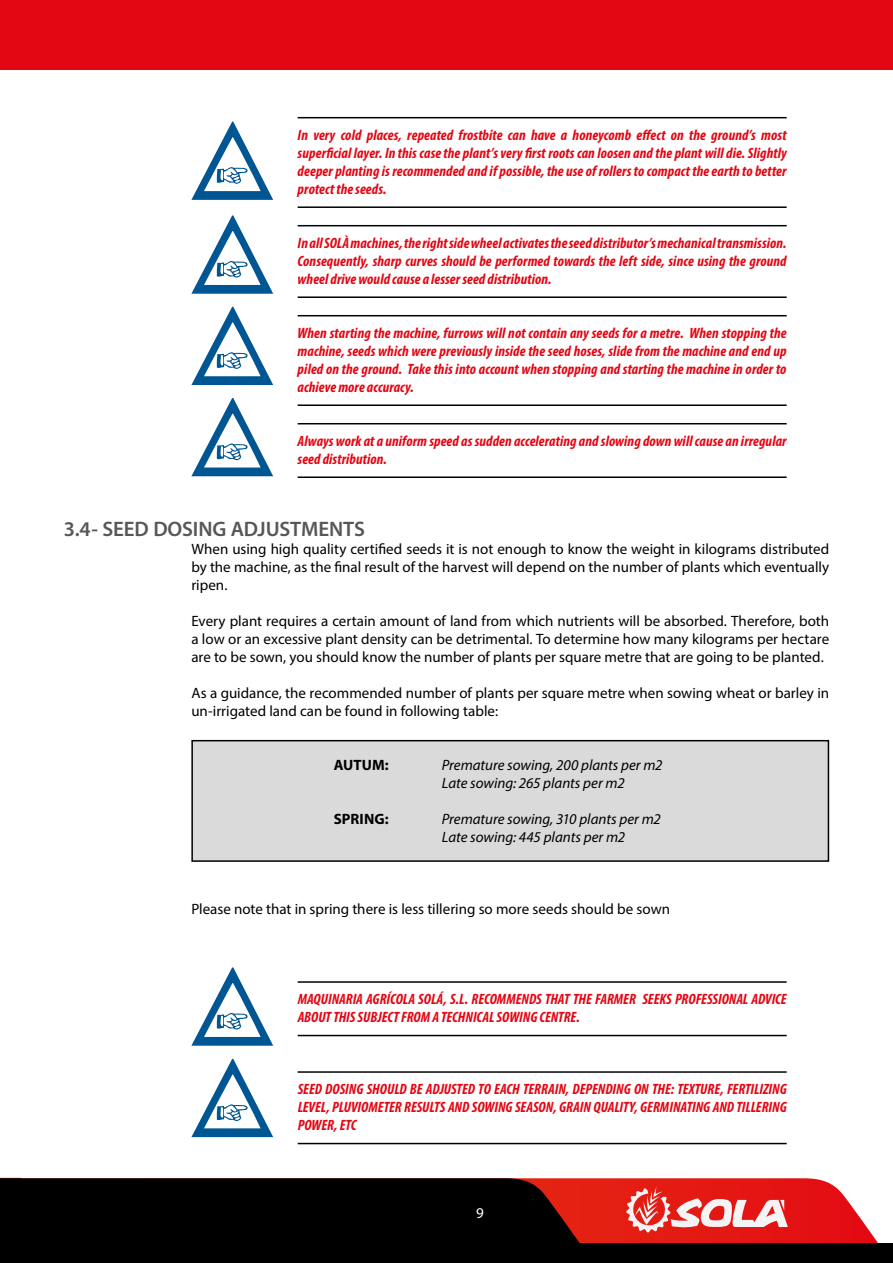
<style>
.page{position:relative;width:893px;height:1263px;background:#fff}
.page>*{position:absolute;margin:0;border:0;box-sizing:border-box;transform-origin:0 0}
.t1{font:600 21px "Myriad Pro";letter-spacing:-.005em;color:#575756}
.t2{font:italic 700 condensed 15px/18px "Myriad Pro";color:#e30613;text-align:justify}
.t3{font:15px/18px "Myriad Pro";color:#000;text-align:justify}
.t4{font:italic 15px/18px "Myriad Pro";letter-spacing:-.005em;color:#000}
.t5{font:700 15px "Myriad Pro";color:#000}
.t6{font:15px "Myriad Pro";color:#fff}
</style>
<div class="page">
<svg style="left:588px;top:1178px;width:290px;height:65px;background:#e73734"></svg>
<div style="left:0;top:1178px;width:588px;height:65px;background:#000"></div>
<svg style="left:626px;top:1186px;width:162px;height:46px"></svg>
<div style="left:0;top:1243px;width:893px;height:20px;background:#000"></div>
<div style="left:0;top:0;width:893px;height:70px;background:#e30613"></div>
<svg style="left:191px;top:122px;width:82px;height:78px"></svg>
<svg style="left:191px;top:215px;width:82px;height:79px"></svg>
<svg style="left:191px;top:307px;width:82px;height:78px"></svg>
<svg style="left:191px;top:398px;width:82px;height:78px"></svg>
<svg style="left:191px;top:967px;width:82px;height:79px"></svg>
<svg style="left:191px;top:1059px;width:82px;height:78px"></svg>
<div style="left:192px;top:741px;width:636px;height:120px;background:#dadada"></div>
<div style="left:191px;top:740px;width:638px;height:122px;border:2px solid #000"></div>
<hr style="left:298px;top:117px;width:489px;height:1px;background:#000">
<hr style="left:298px;top:206px;width:489px;height:2px;background:#000">
<hr style="left:298px;top:225px;width:489px;height:1px;background:#000">
<hr style="left:298px;top:296px;width:489px;height:2px;background:#000">
<hr style="left:298px;top:315px;width:489px;height:1px;background:#000">
<hr style="left:298px;top:404px;width:489px;height:2px;background:#000">
<hr style="left:298px;top:423px;width:489px;height:1px;background:#000">
<hr style="left:298px;top:476px;width:489px;height:2px;background:#000">
<hr style="left:298px;top:981px;width:489px;height:2px;background:#000">
<hr style="left:298px;top:1035px;width:489px;height:1px;background:#000">
<hr style="left:298px;top:1071px;width:489px;height:2px;background:#000">
<hr style="left:298px;top:1143px;width:489px;height:1px;background:#000">
<p class="t2" style="left:298px;top:125px;width:491px">In very cold places, repeated frostbite can have a honeycomb effect on the ground’s most superficial layer. In this case the plant’s very first roots can loosen and the plant will die. Slightly deeper planting is recommended and if possible, the use of rollers to compact the earth to better protect the seeds.</p>
<p class="t2" style="left:298px;top:233px;width:490px">In all SOLÀ machines, the right side wheel activates the seed distributor’s mechanical transmission.<br>Consequently, sharp curves should be performed towards the left side, since using the ground wheel drive would cause a lesser seed distribution.</p>
<p class="t2" style="left:298px;top:323px;width:490px">When starting the machine, furrows will not contain any seeds for a metre. When stopping the machine, seeds which were previously inside the seed hoses, slide from the machine and end up piled on the ground. Take this into account when stopping and starting the machine in order to achieve more accuracy.</p>
<p class="t2" style="left:298px;top:431px;width:490px">Always work at a uniform speed as sudden accelerating and slowing down will cause an irregular seed distribution.</p>
<h1 class="t1" style="left:64px;top:515px;width:303px">3.4- SEED DOSING ADJUSTMENTS</h1>
<p class="t3" style="left:191px;top:540px;width:639px">When using high quality certified seeds it is not enough to know the weight in kilograms distributed by the machine, as the final result of the harvest will depend on the number of plants which eventually ripen.</p>
<p class="t3" style="left:191px;top:612px;width:639px">Every plant requires a certain amount of land from which nutrients will be absorbed. Therefore, both a low or an excessive plant density can be detrimental. To determine how many kilograms per hectare are to be sown, you should know the number of plants per square metre that are going to be planted.</p>
<p class="t3" style="left:191px;top:684px;width:639px">As a guidance, the recommended number of plants per square metre when sowing wheat or barley in un-irrigated land can be found in following table:</p>
<p class="t5" style="left:334px;top:755px;width:56px">AUTUM:</p>
<p class="t4" style="left:442px;top:756px;width:222px">Premature sowing, 200 plants per m2<br>Late sowing: 265 plants per m2</p>
<p class="t5" style="left:334px;top:809px;width:56px">SPRING:</p>
<p class="t4" style="left:442px;top:810px;width:221px">Premature sowing, 310 plants per m2<br>Late sowing: 445 plants per m2</p>
<p class="t3" style="left:191px;top:900px;width:480px">Please note that in spring there is less tillering so more seeds should be sown</p>
<p class="t2" style="left:298px;top:990px;width:490px">MAQUINARIA AGRÍCOLA SOLÁ, S.L. RECOMMENDS THAT THE FARMER SEEKS PROFESSIONAL ADVICE<br>ABOUT THIS SUBJECT FROM A TECHNICAL SOWING CENTRE.</p>
<p class="t2" style="left:298px;top:1080px;width:491px">SEED DOSING SHOULD BE ADJUSTED TO EACH TERRAIN, DEPENDING ON THE: TEXTURE, FERTILIZING LEVEL, PLUVIOMETER RESULTS AND SOWING SEASON, GRAIN QUALITY, GERMINATING AND TILLERING POWER, ETC</p>
<p class="t6" style="left:476px;top:1203px;width:9px">9</p>
</div>
